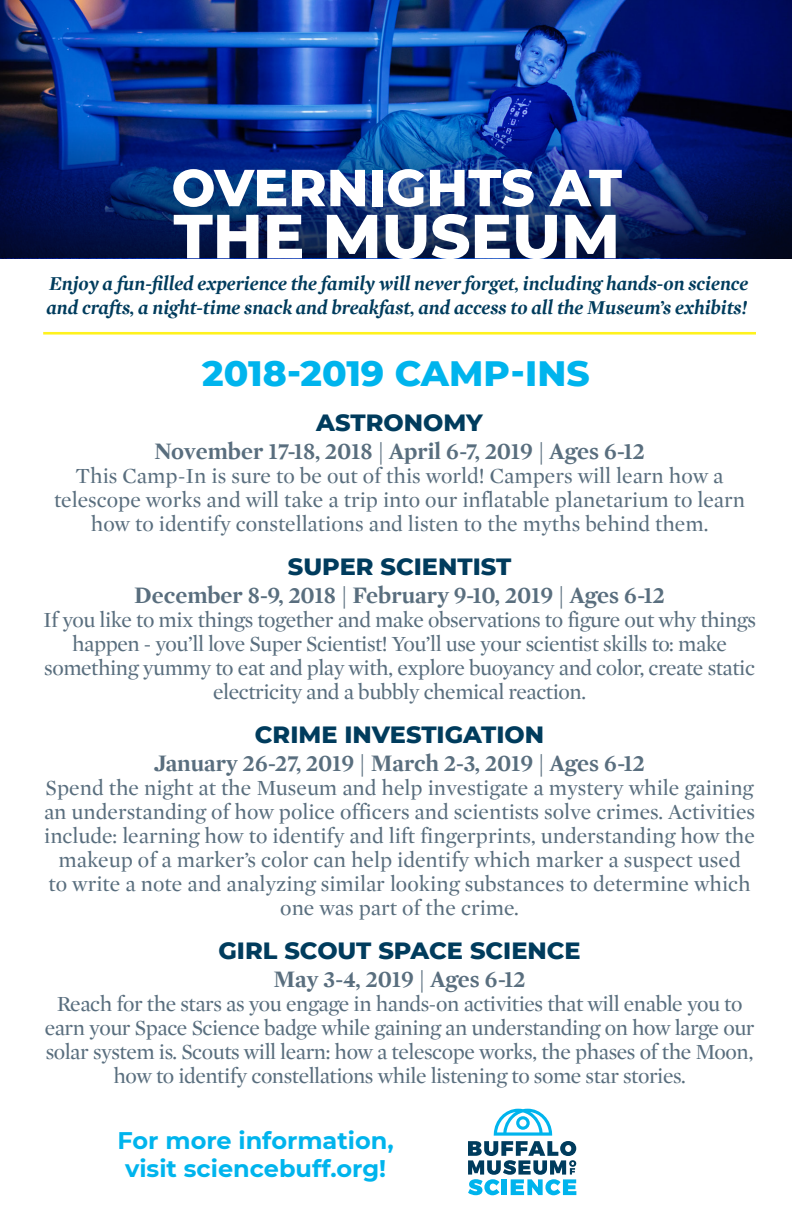
<style>
.page{position:relative;width:792px;height:1224px;background:#fff}
.page>*{position:absolute;margin:0;border:0;box-sizing:border-box;transform-origin:0 0}
.t1{font:800 62px "Montserrat";color:#fff}
.t2{font:800 52px "Montserrat";color:#fff}
.t3{font:800 36px "Montserrat";color:#00b4ed}
.t4{font:700 24px "Mercury Display";color:#596e7e}
.t5{font:800 24px "Montserrat";color:#003c5d}
.t6{font:700 24px "Montserrat";color:#00b4ed}
.t7{font:22px/24px "Mercury Display";letter-spacing:-.005em;color:#596e7e;text-align:center}
.t8{font:italic 700 20px/24px "Mercury Display";color:#003c5d}
</style>
<div class="page">
<img style="left:0;top:0;width:792px;height:112px">
<img style="left:0;top:112px;width:792px;height:146px">
<hr style="left:43px;top:332px;width:713px;height:3px;background:#fff21e">
<svg style="left:468px;top:1109px;width:108px;height:86px"></svg>
<p class="t2" style="left:172px;top:150px;width:452px">OVERNIGHTS AT</p>
<p class="t1" style="left:173px;top:191px;width:448px">THE MUSEUM</p>
<p class="t8" style="left:46px;top:272px;width:703px">Enjoy a fun-filled experience the family will never forget, including hands-on science and crafts, a night-time snack and breakfast, and access to all the Museum’s exhibits!</p>
<p class="t3" style="left:202px;top:347px;width:389px">2018-2019 CAMP-INS</p>
<p class="t5" style="left:316px;top:405px;width:168px">ASTRONOMY</p>
<p class="t4" style="left:154px;top:437px;width:492px">November 17-18, 2018 | April 6-7, 2019 | Ages 6-12</p>
<p class="t7" style="left:54px;top:464px;width:693px">This Camp-In is sure to be out of this world! Campers will learn how a telescope works and will take a trip into our inflatable planetarium to learn how to identify constellations and listen to the myths behind them.</p>
<p class="t5" style="left:288px;top:549px;width:225px">SUPER SCIENTIST</p>
<p class="t4" style="left:134px;top:581px;width:532px">December 8-9, 2018 | February 9-10, 2019 | Ages 6-12</p>
<p class="t7" style="left:43px;top:608px;width:714px">If you like to mix things together and make observations to figure out why things happen - you’ll love Super Scientist! You’ll use your scientist skills to: make something yummy to eat and play with, explore buoyancy and color, create static electricity and a bubbly chemical reaction.</p>
<p class="t5" style="left:255px;top:717px;width:291px">CRIME INVESTIGATION</p>
<p class="t4" style="left:154px;top:749px;width:492px">January 26-27, 2019 | March 2-3, 2019 | Ages 6-12</p>
<p class="t7" style="left:44px;top:776px;width:713px">Spend the night at the Museum and help investigate a mystery while gaining an understanding of how police officers and scientists solve crimes. Activities include: learning how to identify and lift fingerprints, understanding how the makeup of a marker’s color can help identify which marker a suspect used<br>to write a note and analyzing similar looking substances to determine which one was part of the crime.</p>
<p class="t5" style="left:218px;top:933px;width:364px">GIRL SCOUT SPACE SCIENCE</p>
<p class="t4" style="left:274px;top:965px;width:254px">May 3-4, 2019 | Ages 6-12</p>
<p class="t7" style="left:45px;top:992px;width:711px">Reach for the stars as you engage in hands-on activities that will enable you to earn your Space Science badge while gaining an understanding on how large our solar system is. Scouts will learn: how a telescope works, the phases of the Moon, how to identify constellations while listening to some star stories.</p>
<p class="t6" style="left:118px;top:1123px;width:278px">For more information,</p>
<p class="t6" style="left:125px;top:1151px;width:263px">visit sciencebuff.org!</p>
</div>
